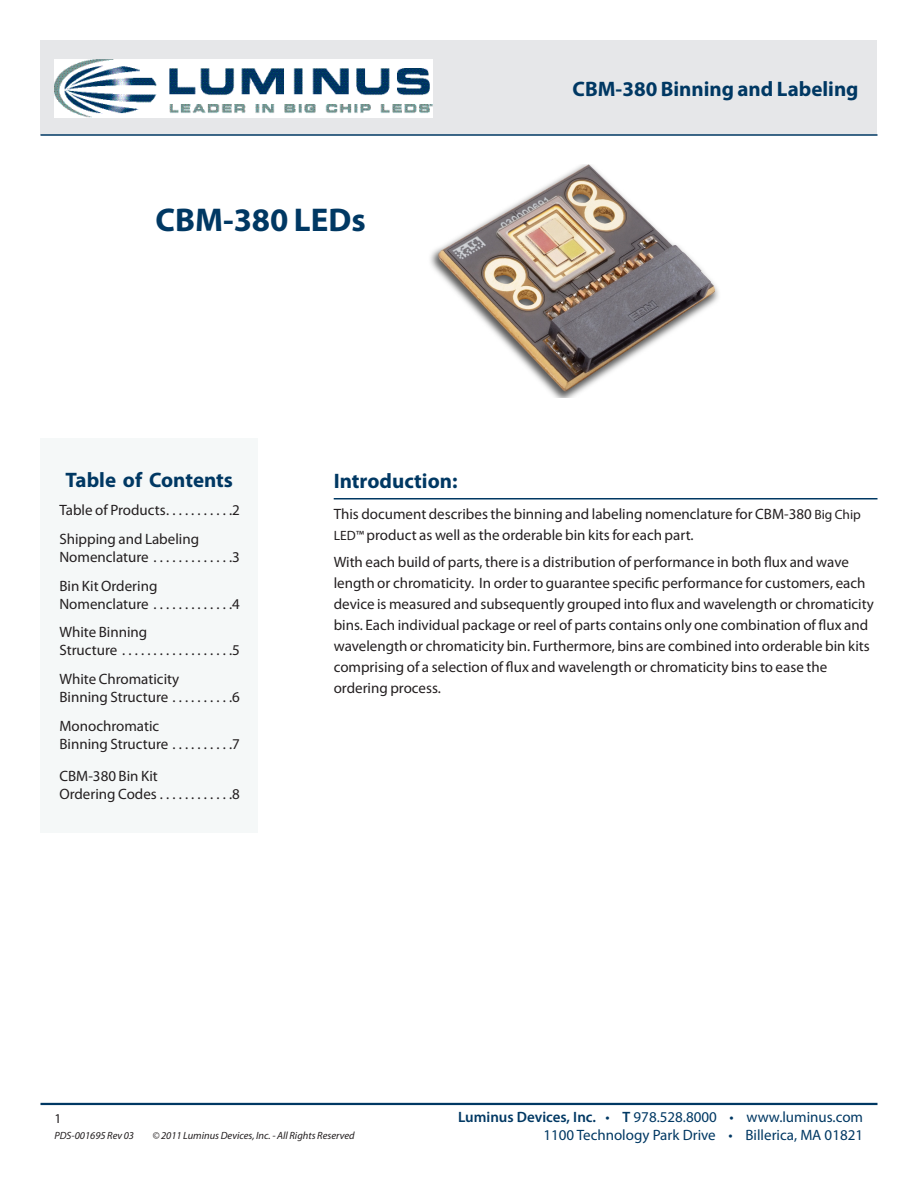
<style>
.page{position:relative;width:918px;height:1188px;background:#fff}
.page>*{position:absolute;margin:0;border:0;box-sizing:border-box;transform-origin:0 0}
.DS_Header1{font:700 33px "Myriad Pro";color:#003863}
.DS_Title1{font:700 21px "Myriad Pro";color:#003863}
.DS_Header13{font:700 21px "Myriad Pro";color:#003863}
.DS_Header12{font:700 21px "Myriad Pro";color:#003863}
.DS_Body_Bullet1{font:15px/21px "Myriad Pro";color:#231f20}
.t1{font:15px "Myriad Pro";color:#003863}
.zzFooterRight2{font:13.5px "Myriad Pro";color:#231f20}
.zzFooterRight1{font:italic 10.5px "Myriad Pro";color:#231f20}
.s1{font-size:13.5px}
.s2{font-weight:600}
</style>
<div class="page">
<hr style="left:334px;top:498px;width:543px;height:2px;background:#003863">
<div style="left:40px;top:40px;width:838px;height:95px;background:#e6e7e9"></div>
<hr style="left:40px;top:1103px;width:838px;height:2px;background:#003863">
<hr style="left:40px;top:134px;width:838px;height:2px;background:#003863">
<img style="left:54px;top:59px;width:378px;height:59px">
<div style="left:40px;top:438px;width:218px;height:395px;background:#f5f8f8"></div>
<img style="left:430px;top:164px;width:289px;height:233px">
<p class="DS_Header1" style="left:155px;top:199px;width:212px">CBM-380 LEDs</p>
<p class="DS_Title1" style="left:573px;top:75px;width:287px">CBM-380 Binning and Labeling</p>
<p class="DS_Header13" style="left:66px;top:466px;width:169px">Table of Contents</p>
<p class="DS_Body_Bullet1" style="left:59px;top:499px;width:182px">Table of Products . . . . . . . . . . 2</p>
<p class="DS_Body_Bullet1" style="left:59px;top:530px;width:182px;line-height:18px">Shipping and Labeling<br>Nomenclature . . . . . . . . . . . . 3</p>
<p class="DS_Body_Bullet1" style="left:59px;top:576px;width:182px;line-height:18px">Bin Kit Ordering<br>Nomenclature . . . . . . . . . . . . 4</p>
<p class="DS_Body_Bullet1" style="left:59px;top:623px;width:182px;line-height:18px">White Binning<br>Structure . . . . . . . . . . . . . . . . . 5</p>
<p class="DS_Body_Bullet1" style="left:59px;top:670px;width:182px;line-height:18px">White Chromaticity<br>Binning Structure . . . . . . . . . 6</p>
<p class="DS_Body_Bullet1" style="left:59px;top:717px;width:182px;line-height:18px">Monochromatic<br>Binning Structure . . . . . . . . . 7</p>
<p class="DS_Body_Bullet1" style="left:59px;top:767px;width:182px;line-height:18px">CBM-380 Bin Kit<br>Ordering Codes . . . . . . . . . . . 8</p>
<p class="DS_Header12" style="left:334px;top:467px;width:125px">Introduction:</p>
<p class="DS_Body_Bullet1" style="left:334px;top:504px;width:529px">This document describes the binning and labeling nomenclature for CBM-380 <span class="s1">Big Chip<br>LED™</span> product as well as the orderable bin kits for each part.</p>
<p class="DS_Body_Bullet1" style="left:334px;top:551px;width:542px">With each build of parts, there is a distribution of performance in both flux and wave length or chromaticity. In order to guarantee specific performance for customers, each device is measured and subsequently grouped into flux and wavelength or chromaticity bins. Each individual package or reel of parts contains only one combination of flux and wavelength or chromaticity bin. Furthermore, bins are combined into orderable bin kits comprising of a selection of flux and wavelength or chromaticity bins to ease the ordering process.</p>
<p class="zzFooterRight2" style="left:54px;top:1110px;width:8px">1</p>
<p class="zzFooterRight1" style="left:54px;top:1129px;width:81px">PDS-001695 Rev 03</p>
<p class="zzFooterRight1" style="left:152px;top:1129px;width:204px">© 2011 Luminus Devices, Inc. - All Rights Reserved</p>
<p class="t1" style="left:458px;top:1108px;width:407px"><span class="s2">Luminus Devices, Inc.</span> • <span class="s2">T</span> 978.528.8000 • www.luminus.com</p>
<p class="t1" style="left:543px;top:1126px;width:321px">1100 Technology Park Drive • Billerica, MA 01821</p>
</div>
